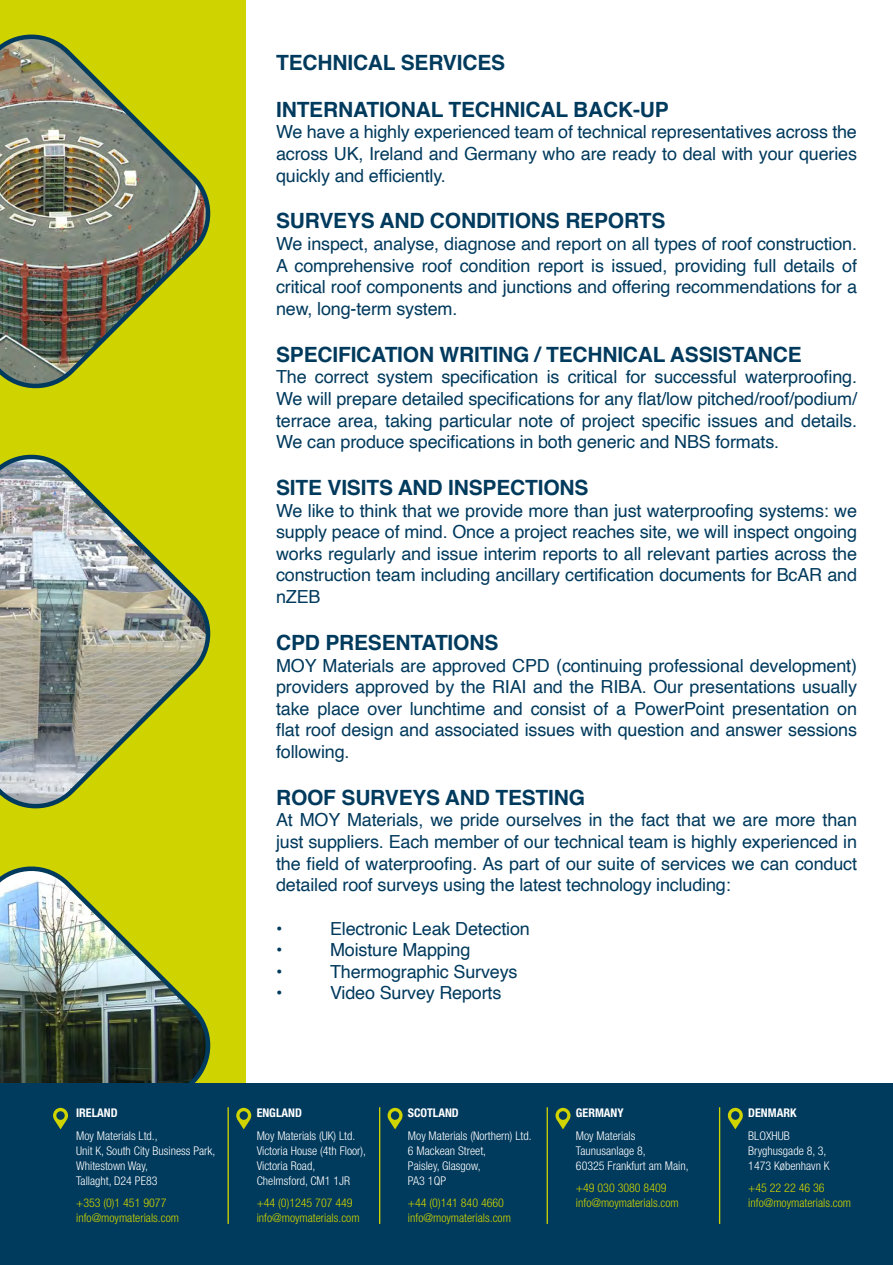
<style>
.page{position:relative;width:893px;height:1265px;background:#fff}
.page>*{position:absolute;margin:0;border:0;box-sizing:border-box;transform-origin:0 0}
.t1{font:700 21px "Helvetica";letter-spacing:-.01em;color:#003a5d}
.t2{font:18px/21.6px "Helvetica";letter-spacing:-.01em;color:#003a5d;text-align:justify}
.t3{font:300 condensed 12px/15px "Helvetica Neue LT Std";color:#fff}
.t4{font:300 condensed 12px/15px "Helvetica Neue LT Std";color:#cfd400}
.t5{font:700 condensed 12px "Helvetica Neue LT Std";color:#fff}
</style>
<div class="page">
<div style="left:0;top:0;width:246px;height:1090px;background:#cfd400"></div>
<img style="left:0;top:866px;width:211px;height:216px">
<div style="left:0;top:1082px;width:893px;height:182px;background:#003a5d"></div>
<svg style="left:53px;top:1107px;width:15px;height:22px"></svg>
<svg style="left:236px;top:1107px;width:15px;height:22px"></svg>
<svg style="left:388px;top:1107px;width:15px;height:22px"></svg>
<svg style="left:555px;top:1107px;width:15px;height:22px"></svg>
<svg style="left:728px;top:1107px;width:15px;height:22px"></svg>
<hr style="left:227px;top:1107px;width:2px;height:116px;background:#cfd400">
<hr style="left:379px;top:1107px;width:1px;height:116px;background:#cfd400">
<hr style="left:547px;top:1107px;width:1px;height:116px;background:#cfd400">
<hr style="left:719px;top:1107px;width:1px;height:116px;background:#cfd400">
<img style="left:0;top:34px;width:211px;height:355px">
<img style="left:0;top:454px;width:211px;height:355px">
<p class="t5" style="left:76px;top:1105px;width:43px">IRELAND</p>
<p class="t3" style="left:76px;top:1127px;width:83px">Moy Materials Ltd.,</p>
<p class="t3" style="left:76px;top:1142px;width:141px">Unit K, South City Business Park,<br>Whitestown Way,</p>
<p class="t3" style="left:76px;top:1172px;width:83px">Tallaght, D24 PE83</p>
<p class="t4" style="left:76px;top:1195px;width:92px">+353 (0)1 451 9077</p>
<p class="t4" style="left:76px;top:1210px;width:104px">info@moymaterials.com</p>
<p class="t1" style="left:276px;top:46px;width:231px">TECHNICAL SERVICES</p>
<p class="t1" style="left:276px;top:92px;width:394px">INTERNATIONAL TECHNICAL BACK-UP</p>
<p class="t2" style="left:276px;top:122px;width:582px">We have a highly experienced team of technical representatives across the across UK, Ireland and Germany who are ready to deal with your queries quickly and efficiently.</p>
<p class="t1" style="left:276px;top:204px;width:391px">SURVEYS AND CONDITIONS REPORTS</p>
<p class="t2" style="left:276px;top:233px;width:582px">We inspect, analyse, diagnose and report on all types of roof construction.<br>A comprehensive roof condition report is issued, providing full details of critical roof components and junctions and offering recommendations for a new, long-term system.</p>
<p class="t1" style="left:276px;top:337px;width:527px">SPECIFICATION WRITING / TECHNICAL ASSISTANCE</p>
<p class="t2" style="left:276px;top:366px;width:582px">The correct system specification is critical for successful waterproofing.<br>We will prepare detailed specifications for any flat/low pitched/roof/podium/ terrace area, taking particular note of project specific issues and details.<br>We can produce specifications in both generic and NBS formats.</p>
<p class="t1" style="left:276px;top:470px;width:314px">SITE VISITS AND INSPECTIONS</p>
<p class="t2" style="left:276px;top:500px;width:582px">We like to think that we provide more than just waterproofing systems: we supply peace of mind. Once a project reaches site, we will inspect ongoing works regularly and issue interim reports to all relevant parties across the construction team including ancillary certification documents for BcAR and nZEB</p>
<p class="t1" style="left:276px;top:625px;width:224px">CPD PRESENTATIONS</p>
<p class="t2" style="left:276px;top:654px;width:582px">MOY Materials are approved CPD (continuing professional development) providers approved by the RIAI and the RIBA. Our presentations usually take place over lunchtime and consist of a PowerPoint presentation on flat roof design and associated issues with question and answer sessions following.</p>
<p class="t1" style="left:276px;top:780px;width:311px">ROOF SURVEYS AND TESTING</p>
<p class="t2" style="left:276px;top:809px;width:582px">At MOY Materials, we pride ourselves in the fact that we are more than just suppliers. Each member of our technical team is highly experienced in the field of waterproofing. As part of our suite of services we can conduct detailed roof surveys using the latest technology including:</p>
<p class="t2" style="left:276px;top:917px;width:8px">•</p>
<p class="t2" style="left:330px;top:917px;width:201px">Electronic Leak Detection</p>
<p class="t2" style="left:276px;top:939px;width:8px">•</p>
<p class="t2" style="left:330px;top:939px;width:142px">Moisture Mapping</p>
<p class="t2" style="left:276px;top:960px;width:8px">•</p>
<p class="t2" style="left:330px;top:960px;width:189px">Thermographic Surveys</p>
<p class="t2" style="left:276px;top:982px;width:8px">•</p>
<p class="t2" style="left:330px;top:982px;width:173px">Video Survey Reports</p>
<p class="t5" style="left:257px;top:1105px;width:47px">ENGLAND</p>
<p class="t3" style="left:257px;top:1127px;width:111px">Moy Materials (UK) Ltd.<br>Victoria House (4th Floor),</p>
<p class="t3" style="left:257px;top:1157px;width:60px">Victoria Road,</p>
<p class="t3" style="left:257px;top:1172px;width:95px">Chelmsford, CM1 1JR</p>
<p class="t4" style="left:257px;top:1195px;width:98px">+44 (0)1245 707 449</p>
<p class="t4" style="left:257px;top:1210px;width:104px">info@moymaterials.com</p>
<p class="t5" style="left:408px;top:1105px;width:52px">SCOTLAND</p>
<p class="t3" style="left:408px;top:1127px;width:125px">Moy Materials (Northern) Ltd.<br>6 Mackean Street,</p>
<p class="t3" style="left:408px;top:1157px;width:74px">Paisley, Glasgow,</p>
<p class="t3" style="left:408px;top:1172px;width:40px">PA3 1QP</p>
<p class="t4" style="left:408px;top:1195px;width:104px">+44 (0)141 840 4660 info@moymaterials.com</p>
<p class="t5" style="left:576px;top:1105px;width:49px">GERMANY</p>
<p class="t3" style="left:576px;top:1127px;width:61px">Moy Materials</p>
<p class="t3" style="left:576px;top:1142px;width:71px">Taunusanlage 8,</p>
<p class="t3" style="left:576px;top:1157px;width:114px">60325 Frankfurt am Main,</p>
<p class="t4" style="left:576px;top:1180px;width:104px">+49 030 3080 8409 info@moymaterials.com</p>
<p class="t5" style="left:748px;top:1105px;width:50px">DENMARK</p>
<p class="t3" style="left:748px;top:1127px;width:43px">BLOXHUB</p>
<p class="t3" style="left:748px;top:1142px;width:80px">Bryghusgade 8, 3,</p>
<p class="t3" style="left:748px;top:1157px;width:83px">1473 København K</p>
<p class="t4" style="left:748px;top:1180px;width:104px">+45 22 22 46 36 info@moymaterials.com</p>
</div>
